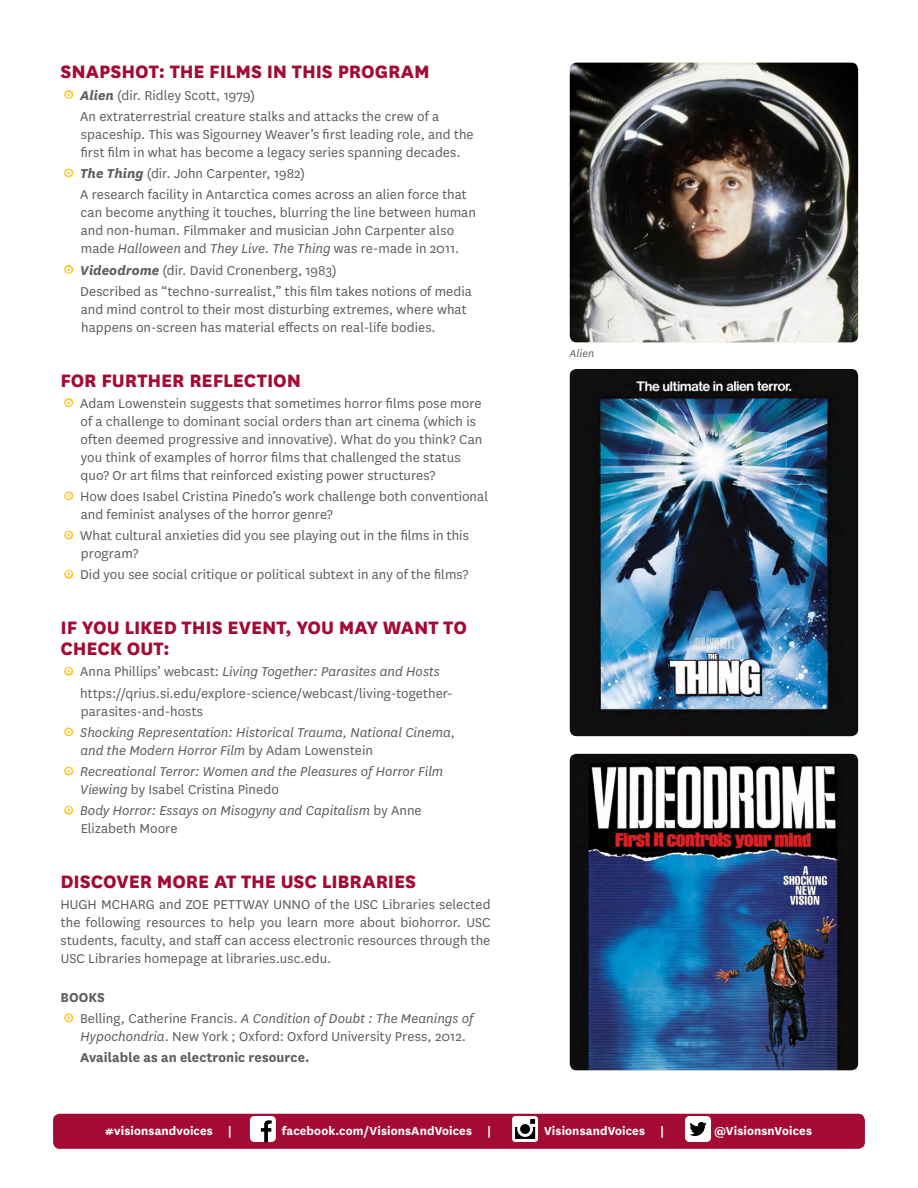
<style>
.page{position:relative;width:918px;height:1188px;background:#fff}
.page>*{position:absolute;margin:0;border:0;box-sizing:border-box;transform-origin:0 0}
.t1{font:800 21px/21px "National";letter-spacing:-.005em;color:#a30b35}
.t2{font:15px/18px "National";letter-spacing:.005em;color:#5f5c5c}
.t3{font:italic 15px/21.3px "National";color:#5f5c5c}
.t4{font:700 13.5px "National";letter-spacing:.01em;color:#fff}
.t5{font:italic 12px "National";letter-spacing:.005em;color:#5f5c5c}
.s1{font-family:"Neutraface Text";font-weight:700;color:#fff}
.s2{font-weight:700;font-style:italic}
.s3{font-style:italic}
.s4{font-style:normal}
.s5{font-family:"Neutraface Text";font-weight:700;font-style:normal;color:#fff}
.s6{font-weight:700;font-style:normal}
.s7{font-weight:700}
</style>
<div class="page">
<div style="left:53px;top:1114px;width:812px;height:35px;background:#a30b35;border-radius:7px"></div>
<div style="left:250px;top:1116px;width:26px;height:26px;background:#fff;border-radius:4px"></div>
<svg style="left:261px;top:1120px;width:11px;height:22px"></svg>
<svg style="left:512px;top:1116px;width:26px;height:26px"></svg>
<div style="left:685px;top:1116px;width:26px;height:26px;background:#fff;border-radius:4px"></div>
<svg style="left:689px;top:1122px;width:18px;height:14px"></svg>
<svg style="left:64px;top:90px;width:10px;height:9px"></svg>
<svg style="left:64px;top:168px;width:10px;height:10px"></svg>
<svg style="left:64px;top:265px;width:10px;height:9px"></svg>
<svg style="left:64px;top:398px;width:10px;height:9px"></svg>
<svg style="left:64px;top:491px;width:10px;height:10px"></svg>
<svg style="left:64px;top:530px;width:10px;height:10px"></svg>
<svg style="left:64px;top:570px;width:10px;height:9px"></svg>
<svg style="left:64px;top:667px;width:10px;height:9px"></svg>
<svg style="left:64px;top:727px;width:10px;height:10px"></svg>
<svg style="left:64px;top:766px;width:10px;height:10px"></svg>
<svg style="left:64px;top:806px;width:10px;height:9px"></svg>
<svg style="left:64px;top:1013px;width:10px;height:10px"></svg>
<img style="left:570px;top:63px;width:288px;height:279px">
<img style="left:570px;top:754px;width:288px;height:316px">
<img style="left:570px;top:369px;width:288px;height:367px">
<h1 class="t1" style="left:61px;top:60px;width:371px">SNAPSHOT: THE FILMS IN THIS PROGRAM</h1>
<p class="t2" style="left:80px;top:84px;width:361px;line-height:21.3px;text-indent:-15px"><span class="s1">º</span> <span class="s2">Alien</span> (dir. Ridley Scott, 1979)<br>An extraterrestrial creature stalks and attacks the crew of a</p>
<p class="t2" style="left:81px;top:125px;width:394px">spaceship. This was Sigourney Weaver’s first leading role, and the first film in what has become a legacy series spanning decades.</p>
<p class="t2" style="left:80px;top:162px;width:388px;line-height:21.3px;text-indent:-15px"><span class="s1">º</span> <span class="s2">The Thing</span> (dir. John Carpenter, 1982)<br>A research facility in Antarctica comes across an alien force that</p>
<p class="t2" style="left:81px;top:203px;width:397px">can become anything it touches, blurring the line between human and non-human. Filmmaker and musician John Carpenter also made <span class="s3">Halloween</span> and <span class="s3">They Live</span>. <span class="s3">The Thing</span> was re-made in 2011.</p>
<p class="t2" style="left:80px;top:259px;width:393px;line-height:21.3px;text-indent:-15px"><span class="s1">º</span> <span class="s2">Videodrome</span> (dir. David Cronenberg, 1983)<br>Described as “techno-surrealist,” this film takes notions of media</p>
<p class="t2" style="left:81px;top:300px;width:387px">and mind control to their most disturbing extremes, where what happens on-screen has material effects on real-life bodies.</p>
<h1 class="t1" style="left:60px;top:368px;width:242px">FOR FURTHER REFLECTION</h1>
<p class="t2" style="left:81px;top:394px;width:403px;text-indent:-15px"><span class="s1">º</span> Adam Lowenstein suggests that sometimes horror films pose more of a challenge to dominant social orders than art cinema (which is often deemed progressive and innovative). What do you think? Can you think of examples of horror films that challenged the status quo? Or art films that reinforced existing power structures?</p>
<p class="t2" style="left:81px;top:487px;width:409px;text-indent:-16px"><span class="s1">º</span> How does Isabel Cristina Pinedo’s work challenge both conventional and feminist analyses of the horror genre?</p>
<p class="t2" style="left:81px;top:526px;width:390px;text-indent:-16px"><span class="s1">º</span> What cultural anxieties did you see playing out in the films in this program?</p>
<p class="t2" style="left:65px;top:565px;width:405px"><span class="s1">º</span> Did you see social critique or political subtext in any of the films?</p>
<h1 class="t1" style="left:60px;top:616px;width:408px">IF YOU LIKED THIS EVENT, YOU MAY WANT TO<br>CHECK OUT:</h1>
<p class="t2" style="left:80px;top:661px;width:374px;line-height:21.3px;text-indent:-15px"><span class="s1">º</span> Anna Phillips’ webcast: <span class="s3">Living Together: Parasites and Hosts </span>https://qrius.si.edu/explore-science/webcast/living-together-</p>
<p class="t3" style="left:65px;top:700px;width:392px;text-indent:16px"><span class="s4">parasites-and-hosts<br></span><span class="s5">º</span> Shocking Representation: Historical Trauma, National Cinema,</p>
<p class="t3" style="left:65px;top:739px;width:380px;text-indent:15px">and the Modern Horror Film <span class="s4">by Adam Lowenstein<br></span><span class="s5">º</span> Recreational Terror: Women and the Pleasures of Horror Film</p>
<p class="t3" style="left:65px;top:779px;width:358px;text-indent:15px">Viewing <span class="s4">by Isabel Cristina Pinedo<br></span><span class="s5">º</span> Body Horror: Essays on Misogyny and Capitalism <span class="s4">by Anne</span></p>
<p class="t2" style="left:81px;top:819px;width:98px">Elizabeth Moore</p>
<h1 class="t1" style="left:60px;top:870px;width:357px">DISCOVER MORE AT THE USC LIBRARIES</h1>
<p class="t2" style="left:60px;top:895px;width:432px;text-align:justify">HUGH MCHARG and ZOE PETTWAY UNNO of the USC Libraries selected the following resources to help you learn more about biohorror. USC students, faculty, and staff can access electronic resources through the USC Libraries homepage at libraries.usc.edu.</p>
<p class="t3" style="left:65px;top:986px;width:410px;text-indent:-5px"><span class="s6">BOOKS<br></span><span class="s5">º</span> <span class="s4">Belling, Catherine Francis.</span> A Condition of Doubt : The Meanings of</p>
<p class="t2" style="left:80px;top:1025px;width:388px;line-height:21.3px"><span class="s3">Hypochondria</span>. New York ; Oxford: Oxford University Press, 2012.<br><span class="s7">Available as an electronic resource.</span></p>
<p class="t5" style="left:570px;top:346px;width:26px">Alien</p>
<p class="t4" style="left:105px;top:1122px;width:128px">#visionsandvoices |</p>
<p class="t4" style="left:282px;top:1122px;width:211px">facebook.com/VisionsAndVoices |</p>
<p class="t4" style="left:544px;top:1122px;width:122px">VisionsandVoices |</p>
<p class="t4" style="left:714px;top:1122px;width:99px">@VisionsnVoices</p>
</div>
